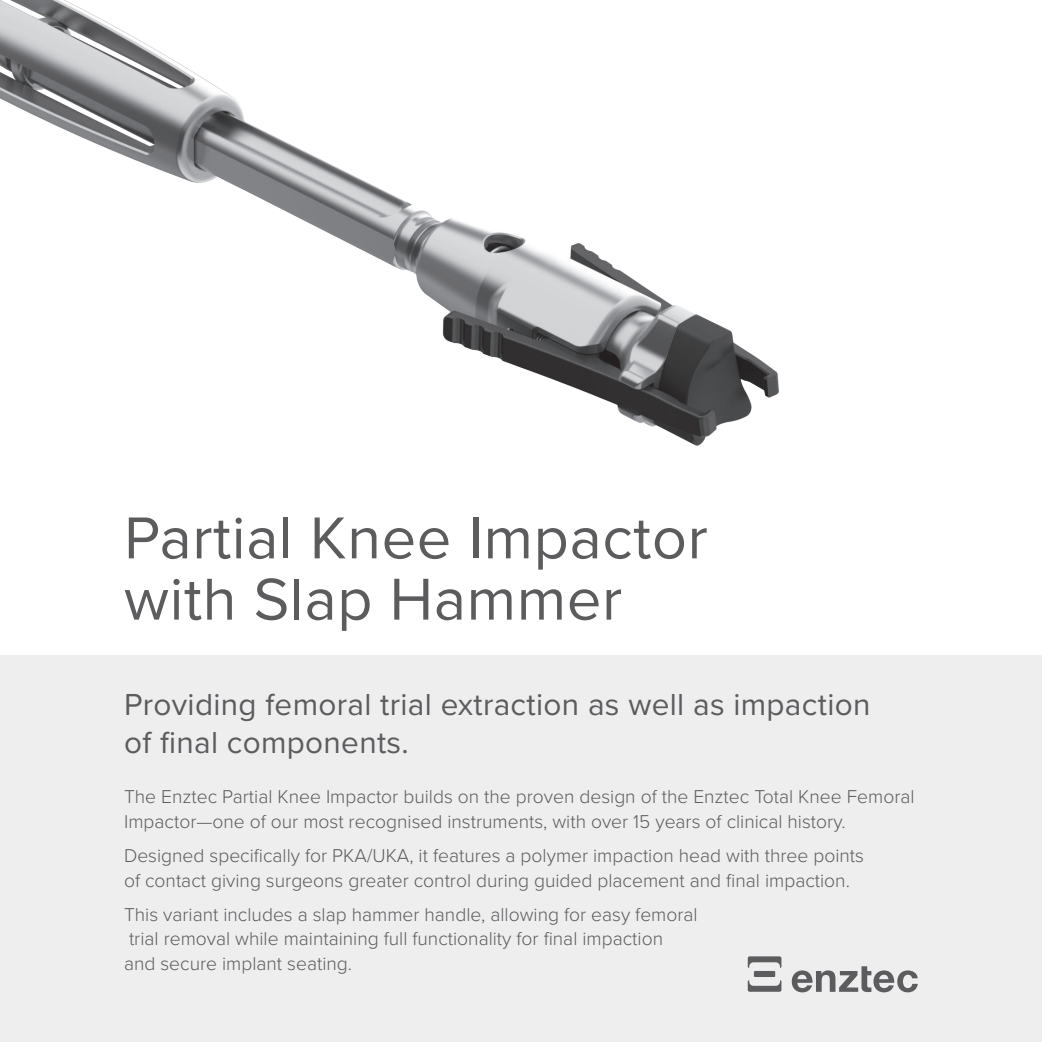
<style>
.page{position:relative;width:1042px;height:1042px;background:#fff}
.page>*{position:absolute;margin:0;border:0;box-sizing:border-box;transform-origin:0 0}
.t1{font:61.25px/61.2px "Proxima Nova";letter-spacing:.01em;color:#5c5c5f}
.t2{font:31.5px/38.5px "Proxima Nova";letter-spacing:.01em;color:#5c5c5f}
.t3{font:300 19.25px/24.5px "Proxima Nova";color:#5c5c5f}
</style>
<div class="page">
<div style="left:0;top:655px;width:1042px;height:387px;background:#eeeeef"></div>
<svg style="left:792px;top:966px;width:126px;height:26px"></svg>
<svg style="left:748px;top:956px;width:33px;height:36px"></svg>
<img style="left:0;top:0;width:779px;height:446px">
<h1 class="t1" style="left:124px;top:505px;width:585px">Partial Knee Impactor with Slap Hammer</h1>
<h2 class="t2" style="left:124px;top:683px;width:748px">Providing femoral trial extraction as well as impaction of final components.</h2>
<p class="t3" style="left:124px;top:783px;width:792px">The Enztec Partial Knee Impactor builds on the proven design of the Enztec Total Knee Femoral<br>Impactor—one of our most recognised instruments, with over 15 years of clinical history.</p>
<p class="t3" style="left:124px;top:842px;width:741px">Designed specifically for PKA/UKA, it features a polymer impaction head with three points of contact giving surgeons greater control during guided placement and final impaction.</p>
<p class="t3" style="left:124px;top:901px;width:575px">This variant includes a slap hammer handle, allowing for easy femoral trial removal while maintaining full functionality for final impaction<br>and secure implant seating.</p>
</div>
